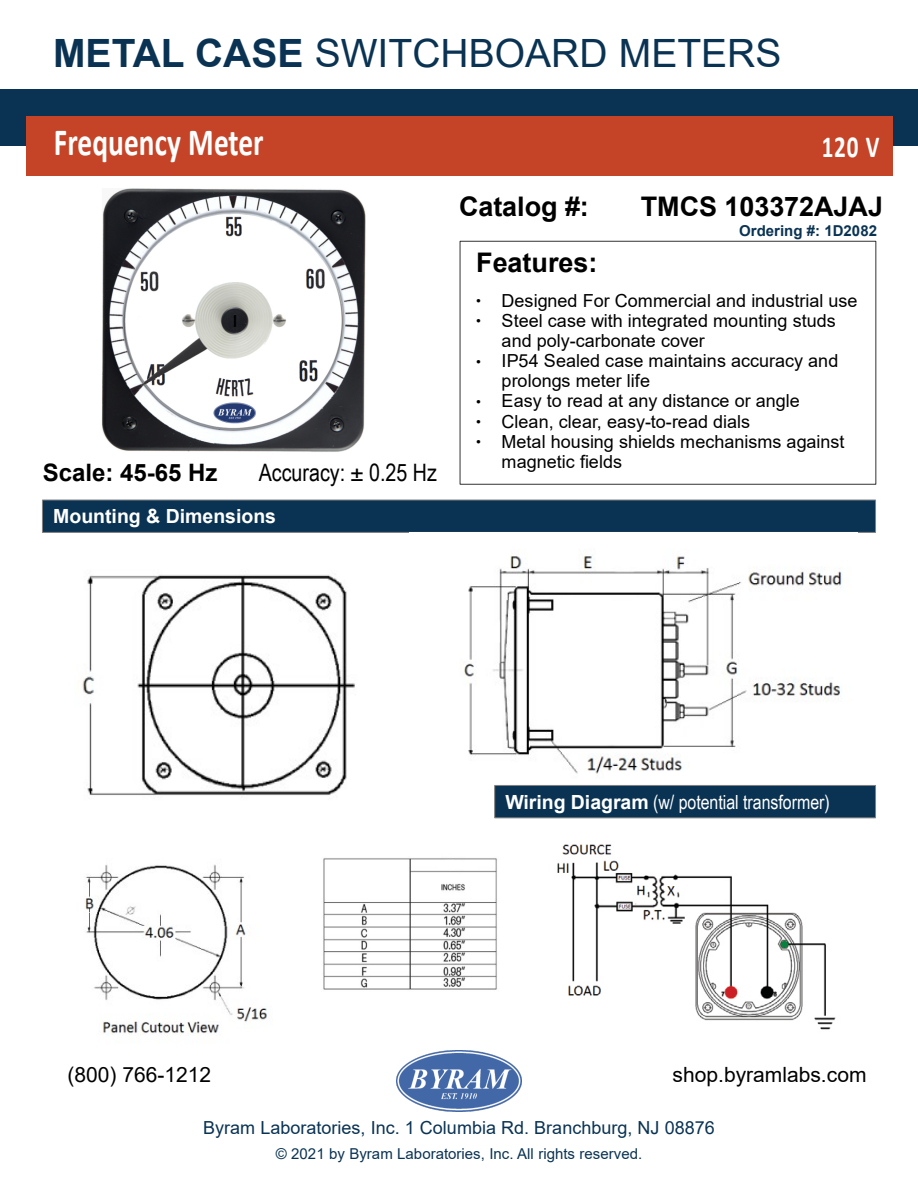
<style>
.page{position:relative;width:918px;height:1188px;background:#fff}
.page>*{position:absolute;margin:0;border:0;box-sizing:border-box;transform-origin:0 0}
.t1{font:39px "Arial";color:#0a3353}
.t2{font:700 38.55px "Calibri";letter-spacing:.005em;color:#fff;scale:.76 1}
.t3{font:700 30.75px "Calibri";color:#fff;scale:.75 1}
.t4{font:700 27px "Arial";color:#000}
.t5{font:24px "Arial Narrow";color:#000}
.t6{font:700 24px "Arial";color:#000}
.t7{font:21px "Arial";color:#000}
.t8{font:19.5px "Arial Narrow";color:#fff}
.t9{font:700 19.5px "Arial";color:#fff}
.t10{font:18px/20.1px "Arial";color:#000}
.t11{font:18px "Arial";color:#0a3353}
.t12{font:15px "Arial";color:#0a3353}
.t13{font:700 15px "Arial";color:#0a3353}
.s1{font-weight:700}
.s2{font-family:"Arial";font-weight:700}
</style>
<div class="page">
<div style="left:0;top:90px;width:918px;height:56px;background:#0a3353"></div>
<div style="left:26px;top:116px;width:867px;height:60px;background:#c54427"></div>
<div style="left:460px;top:241px;width:416px;height:243px;border:1px solid #333"></div>
<div style="left:42px;top:500px;width:834px;height:32px;background:#0a3353;border:1px solid #808080"></div>
<div style="left:495px;top:785px;width:381px;height:33px;background:#0a3353;border:1px solid #808080"></div>
<img style="left:464px;top:554px;width:380px;height:220px">
<img style="left:85px;top:864px;width:183px;height:178px">
<img style="left:82px;top:574px;width:273px;height:222px">
<img style="left:323px;top:858px;width:174px;height:132px">
<img style="left:396px;top:1051px;width:126px;height:61px">
<img style="left:102px;top:189px;width:264px;height:263px">
<img style="left:557px;top:844px;width:279px;height:186px">
<h1 class="t1" style="left:53px;top:38px;width:730px"><span class="s1">METAL CASE</span> SWITCHBOARD METERS</h1>
<h2 class="t2" style="left:54px;top:126px;width:278px">Frequency Meter</h2>
<h3 class="t3" style="left:822px;top:134px;width:78px">120 V</h3>
<h3 class="t4" style="left:459px;top:196px;width:131px">Catalog #:</h3>
<h3 class="t4" style="left:641px;top:196px;width:244px">TMCS 103372AJAJ</h3>
<h3 class="t6" style="left:43px;top:464px;width:176px">Scale: 45-65 Hz</h3>
<h3 class="t5" style="left:259px;top:464px;width:180px">Accuracy: ± 0.25 Hz</h3>
<p class="t9" style="left:53px;top:509px;width:225px">Mounting &amp; Dimensions</p>
<p class="t13" style="left:739px;top:225px;width:139px">Ordering #: 1D2082</p>
<h3 class="t4" style="left:476px;top:253px;width:123px">Features:</h3>
<p class="t10" style="left:476px;top:292px;width:383px"><sup>●</sup> Designed For Commercial and industrial use</p>
<p class="t10" style="left:502px;top:312px;width:336px;text-indent:-26px"><sup>●</sup> Steel case with integrated mounting studs and poly-carbonate cover</p>
<p class="t10" style="left:502px;top:352px;width:338px;text-indent:-26px"><sup>●</sup> IP54 Sealed case maintains accuracy and prolongs meter life</p>
<p class="t10" style="left:476px;top:393px;width:325px"><sup>●</sup> Easy to read at any distance or angle</p>
<p class="t10" style="left:476px;top:413px;width:276px"><sup>●</sup> Clean, clear, easy-to-read dials</p>
<p class="t10" style="left:502px;top:433px;width:345px;text-indent:-26px"><sup>●</sup> Metal housing shields mechanisms against magnetic fields</p>
<p class="t8" style="left:505px;top:794px;width:326px"><span class="s2">Wiring Diagram</span> (w/ potential transformer)</p>
<p class="t7" style="left:67px;top:1067px;width:145px">(800) 766-1212</p>
<p class="t7" style="left:672px;top:1067px;width:196px">shop.byramlabs.com</p>
<p class="t11" style="left:203px;top:1120px;width:513px">Byram Laboratories, Inc. 1 Columbia Rd. Branchburg, NJ 08876</p>
<p class="t12" style="left:276px;top:1148px;width:368px">© 2021 by Byram Laboratories, Inc. All rights reserved.</p>
</div>
